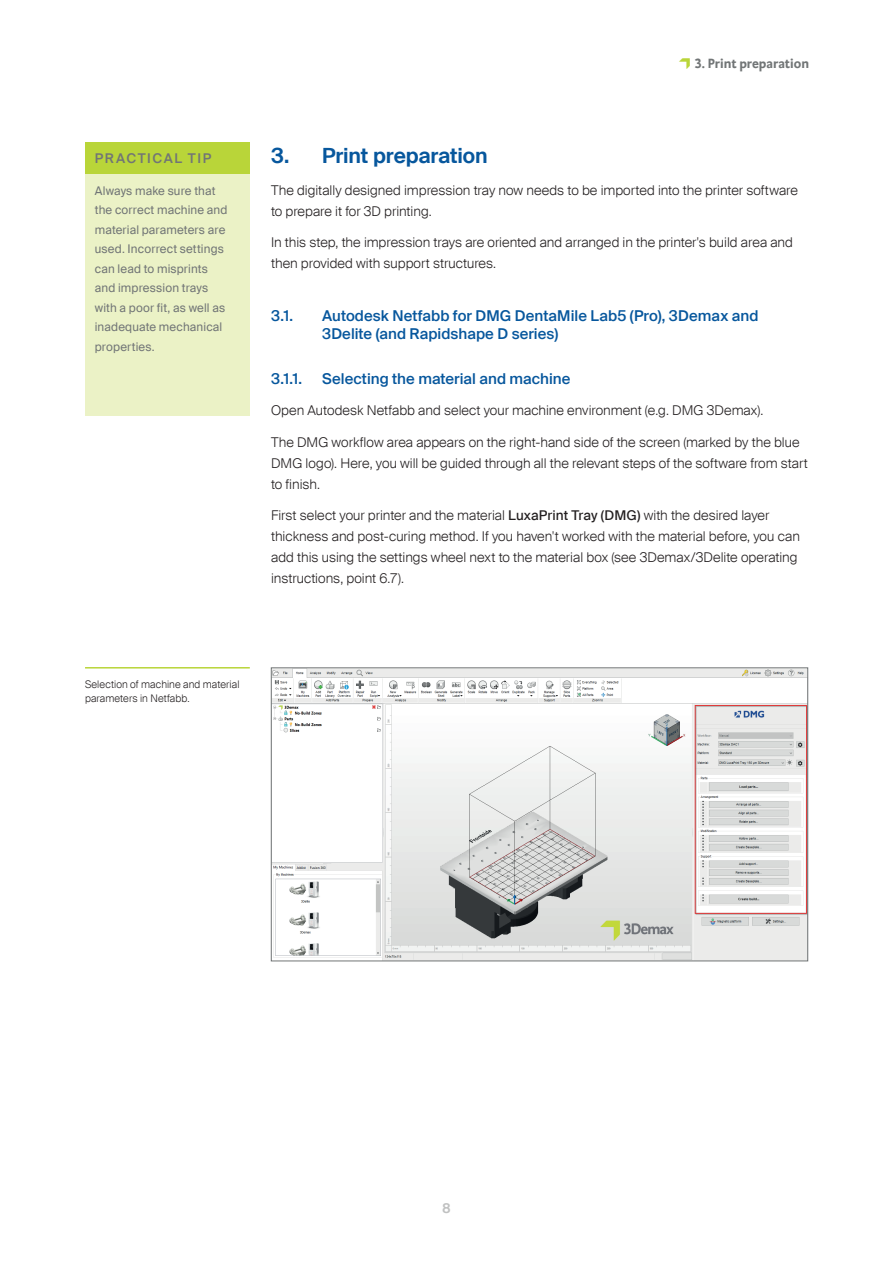
<style>
.page{position:relative;width:893px;height:1263px;background:#fff}
.page>*{position:absolute;margin:0;border:0;box-sizing:border-box;transform-origin:0 0}
.t1{font:600 21px "Suisse Intl";letter-spacing:-.01em;color:#07579d}
.t2{font:500 15px/18px "Suisse Intl";letter-spacing:.005em;color:#07579d}
.t3{font:300 13.5px/21px "Suisse Intl";letter-spacing:.005em;color:#231f20}
.t4{font:700 13.5px "DTL Caspari Global";color:#717576}
.t5{font:500 13.5px "Suisse Intl";letter-spacing:.115em;color:#717576}
.t6{font:600 13.5px "Suisse Intl";color:#c0c1c1}
.t7{font:12px/19.5px "Suisse Intl";letter-spacing:.01em;color:#717576}
.t8{font:300 10.5px/13.5px "Suisse Intl";letter-spacing:.01em;color:#231f20}
.s1{color:#b9d539}
.s2{font-weight:400}
</style>
<div class="page">
<div style="left:85px;top:174px;width:165px;height:241px;background:#ebf2c6"></div>
<div style="left:85px;top:142px;width:165px;height:32px;background:#b9d539"></div>
<hr style="left:85px;top:667px;width:165px;height:1px;background:#b9d539">
<img style="left:273px;top:670px;width:533px;height:289px">
<div style="left:271px;top:668px;width:537px;height:293px;border:1px solid #717576"></div>
<p class="t5" style="left:95px;top:150px;width:118px">PRACTICAL TIP</p>
<p class="t7" style="left:95px;top:181px;width:134px">Always make sure that the correct machine and material parameters are used. Incorrect settings can lead to misprints and impression trays with a poor fit, as well as inadequate mechanical properties.</p>
<p class="t4" style="left:679px;top:55px;width:132px"><span class="s1">•</span> 3. Print preparation</p>
<h1 class="t1" style="left:271px;top:143px;width:218px">3. Print preparation</h1>
<p class="t3" style="left:271px;top:179px;width:528px">The digitally designed impression tray now needs to be imported into the printer software to prepare it for 3D printing.</p>
<p class="t3" style="left:271px;top:232px;width:523px">In this step, the impression trays are oriented and arranged in the printer's build area and then provided with support structures.</p>
<p class="t2" style="left:271px;top:306px;width:23px">3.1.</p>
<p class="t2" style="left:322px;top:306px;width:438px">Autodesk Netfabb for DMG DentaMile Lab5 (Pro), 3Demax and<br>3Delite (and Rapidshape D series)</p>
<p class="t2" style="left:271px;top:369px;width:32px">3.1.1.</p>
<p class="t2" style="left:322px;top:369px;width:250px">Selecting the material and machine</p>
<p class="t3" style="left:271px;top:400px;width:494px">Open Autodesk Netfabb and select your machine environment (e.g. DMG 3Demax).</p>
<p class="t3" style="left:271px;top:431px;width:538px">The DMG workflow area appears on the right-hand side of the screen (marked by the blue<br>DMG logo). Here, you will be guided through all the relevant steps of the software from start to finish.</p>
<p class="t3" style="left:271px;top:505px;width:530px">First select your printer and the material <span class="s2">LuxaPrint Tray (DMG)</span> with the desired layer thickness and post-curing method. If you haven't worked with the material before, you can add this using the settings wheel next to the material box (see 3Demax/3Delite operating instructions, point 6.7).</p>
<p class="t8" style="left:85px;top:678px;width:156px">Selection of machine and material parameters in Netfabb.</p>
<p class="t6" style="left:442px;top:1200px;width:10px">8</p>
</div>
